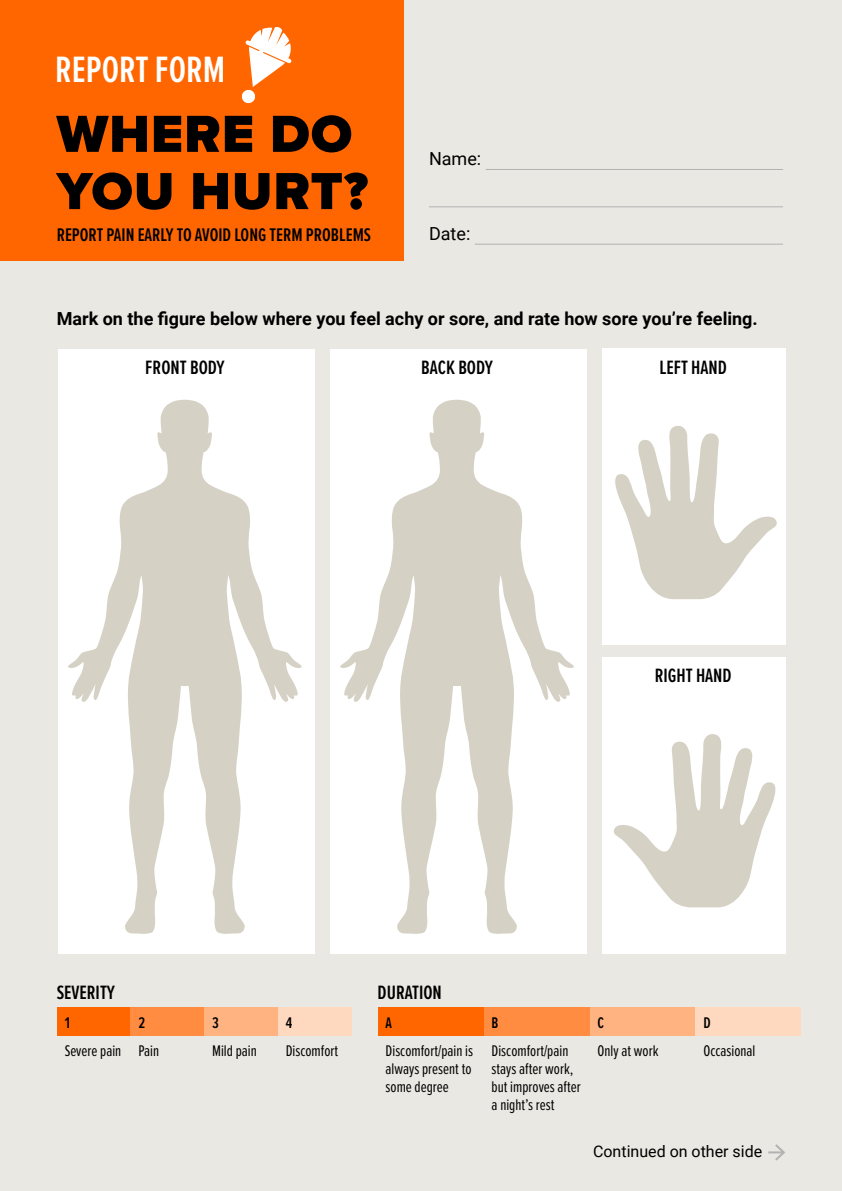
<style>
.page{position:relative;width:842px;height:1191px;background:#eae8e2}
.page>*{position:absolute;margin:0;border:0;box-sizing:border-box;transform-origin:0 0}
.t1{font:900 54px/57.2px "Proxima Nova";letter-spacing:.02em;color:#000}
.t2{font:600 38px "Proxima Nova Ex Cn";color:#fff}
.t3{font:600 20px "Proxima Nova Ex Cn";color:#000}
.t4{font:600 19px "Proxima Nova Ex Cn";color:#000}
.t5{font:700 18px "Roboto";color:#000}
.t6{font:18px "Roboto";color:#000}
.t7{font:16px/18px "Proxima Nova Ex Cn";color:#000;text-align:justify}
.t8{font:16px "Roboto";color:#000}
.t9{font:600 16px "Proxima Nova Ex Cn";color:#000}
</style>
<div class="page">
<div style="left:58px;top:349px;width:257px;height:604px;background:#fff"></div>
<hr style="left:486px;top:169px;width:297px;height:1px;background:#b3b2b2">
<hr style="left:429px;top:206px;width:354px;height:1px;background:#b3b2b2">
<hr style="left:475px;top:244px;width:308px;height:1px;background:#b3b2b2">
<svg style="left:68px;top:400px;width:234px;height:534px"></svg>
<div style="left:330px;top:349px;width:257px;height:604px;background:#fff"></div>
<svg style="left:340px;top:400px;width:234px;height:534px"></svg>
<div style="left:602px;top:349px;width:183px;height:296px;background:#fff"></div>
<svg style="left:615px;top:426px;width:162px;height:173px"></svg>
<div style="left:602px;top:657px;width:183px;height:296px;background:#fff"></div>
<svg style="left:613px;top:734px;width:163px;height:173px"></svg>
<div style="left:0;top:0;width:403px;height:261px;background:#f60"></div>
<svg style="left:241px;top:27px;width:51px;height:77px"></svg>
<div style="left:57px;top:1007px;width:73px;height:28px;background:#f60"></div>
<div style="left:130px;top:1007px;width:74px;height:28px;background:#ff8c40"></div>
<div style="left:204px;top:1007px;width:74px;height:28px;background:#ffb380"></div>
<div style="left:278px;top:1007px;width:73px;height:28px;background:#ffd9bf"></div>
<div style="left:378px;top:1007px;width:106px;height:28px;background:#f60"></div>
<div style="left:484px;top:1007px;width:105px;height:28px;background:#ff8c40"></div>
<div style="left:589px;top:1007px;width:106px;height:28px;background:#ffb380"></div>
<div style="left:695px;top:1007px;width:106px;height:28px;background:#ffd9bf"></div>
<svg style="left:768px;top:1144px;width:17px;height:17px"></svg>
<h2 class="t2" style="left:55px;top:42px;width:172px">REPORT FORM</h2>
<h1 class="t1" style="left:57px;top:105px;width:313px">WHERE DO<br>YOU HURT?</h1>
<p class="t4" style="left:57px;top:221px;width:316px">REPORT PAIN EARLY TO AVOID LONG TERM PROBLEMS</p>
<p class="t6" style="left:429px;top:146px;width:54px">Name:</p>
<p class="t6" style="left:429px;top:221px;width:43px">Date:</p>
<p class="t5" style="left:57px;top:306px;width:703px">Mark on the figure below where you feel achy or sore, and rate how sore you’re feeling.</p>
<p class="t3" style="left:145px;top:352px;width:81px">FRONT BODY</p>
<p class="t3" style="left:421px;top:352px;width:73px">BACK BODY</p>
<p class="t3" style="left:659px;top:352px;width:69px">LEFT HAND</p>
<p class="t3" style="left:655px;top:660px;width:78px">RIGHT HAND</p>
<p class="t3" style="left:57px;top:977px;width:60px">SEVERITY</p>
<p class="t9" style="left:65px;top:1010px;width:7px">1</p>
<p class="t9" style="left:138px;top:1010px;width:8px">2</p>
<p class="t9" style="left:212px;top:1010px;width:8px">3</p>
<p class="t9" style="left:286px;top:1010px;width:8px">4</p>
<p class="t7" style="left:65px;top:1041px;width:96px">Severe pain Pain</p>
<p class="t7" style="left:212px;top:1041px;width:46px">Mild pain</p>
<p class="t7" style="left:286px;top:1041px;width:54px">Discomfort</p>
<p class="t3" style="left:378px;top:977px;width:66px">DURATION</p>
<p class="t9" style="left:386px;top:1010px;width:8px">A</p>
<p class="t9" style="left:492px;top:1010px;width:8px">B</p>
<p class="t9" style="left:597px;top:1010px;width:8px">C</p>
<p class="t9" style="left:703px;top:1010px;width:9px">D</p>
<p class="t7" style="left:386px;top:1041px;width:89px">Discomfort/pain is always present to some degree</p>
<p class="t7" style="left:492px;top:1041px;width:91px;text-align:left">Discomfort/pain stays after work, but improves after a night’s rest</p>
<p class="t7" style="left:597px;top:1041px;width:62px">Only at work</p>
<p class="t7" style="left:703px;top:1041px;width:53px">Occasional</p>
<p class="t8" style="left:593px;top:1139px;width:171px">Continued on other side</p>
</div>
